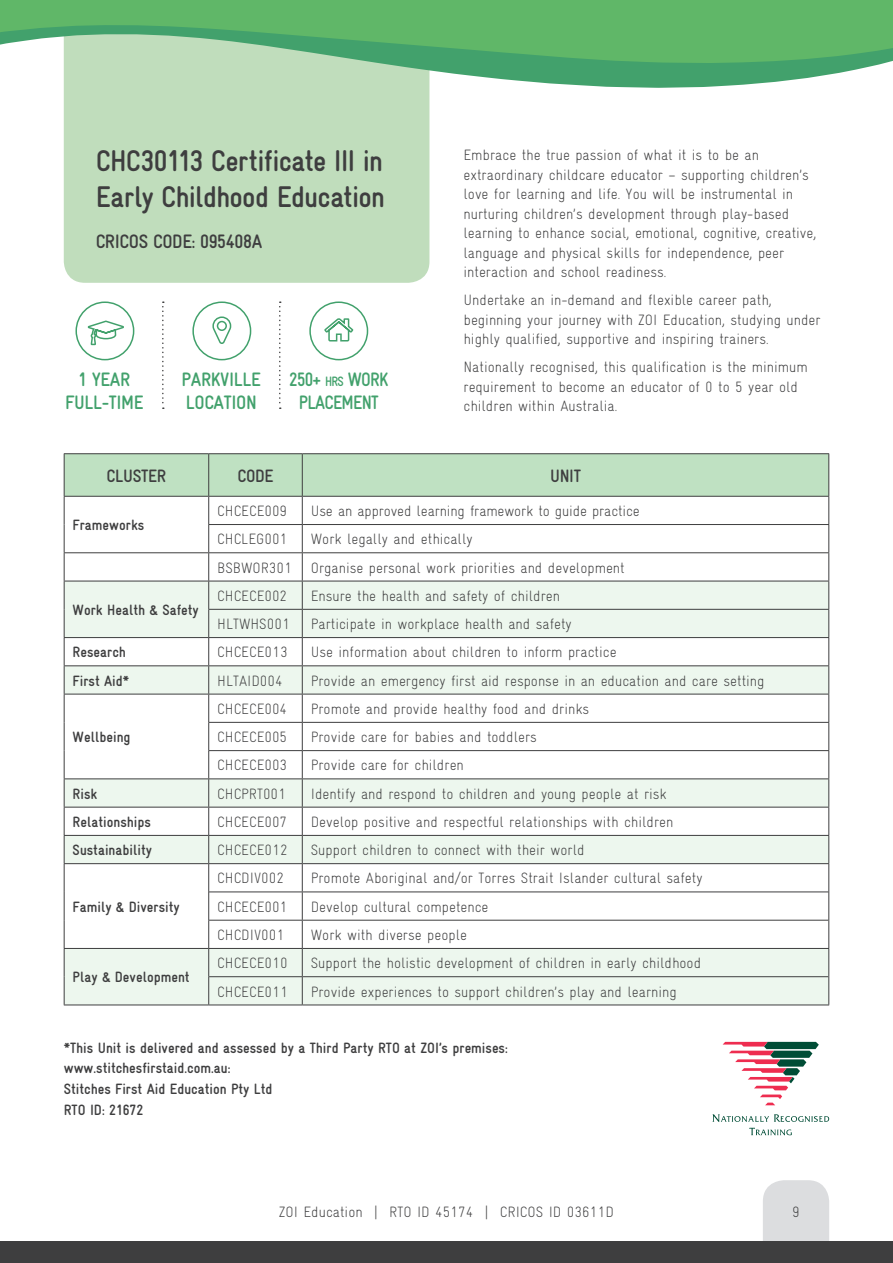
<style>
.page{position:relative;width:893px;height:1263px;background:#fff}
.page>*{position:absolute;margin:0;border:0;box-sizing:border-box;transform-origin:0 0}
.Heading_2{font:700 30px/36px "Gravur Condensed";letter-spacing:-.025em;color:#3e3e3f}
.Heading_3{font:700 19.5px/23.4px "Gravur Condensed";letter-spacing:-.02em;color:#42a16c;text-align:center}
.Heading_3-2{font:700 19.5px/23.4px "Gravur Condensed";letter-spacing:-.04em;color:#42a16c;text-align:center;scale:.95 1}
.Heading_3-3{font:700 19.5px "Gravur Condensed";letter-spacing:-.02em;color:#3e3e3f}
.Heading_3-4{font:700 18px "Gravur Condensed";letter-spacing:-.02em;color:#3e3e3f}
.t1{font:300 15px/19.5px "Gravur Condensed";color:#3e3e3f}
.t2{font:700 15px/20.7px "Gravur Condensed";color:#3e3e3f}
.s1{font-size:13.65px}
</style>
<div class="page">
<div style="left:763px;top:1180px;width:66px;height:62px;background:#dcdddf"></div>
<div style="left:0;top:1242px;width:893px;height:21px;background:#3e3e3f"></div>
<div style="left:64px;top:112px;width:365px;height:171px;background:#c0ddbc"></div>
<svg style="left:0;top:0;width:893px;height:112px"></svg>
<hr style="left:64px;top:453px;width:145px;height:1px;background:#3e3e3f">
<hr style="left:209px;top:453px;width:93px;height:1px;background:#3e3e3f">
<hr style="left:302px;top:453px;width:527px;height:1px;background:#3e3e3f">
<svg style="left:64px;top:454px;width:765px;height:550px"></svg>
<hr style="left:64px;top:1004px;width:145px;height:1px;background:#3e3e3f">
<hr style="left:209px;top:976px;width:93px;height:1px;background:#3e3e3f">
<hr style="left:302px;top:976px;width:526px;height:1px;background:#3e3e3f">
<hr style="left:209px;top:1004px;width:93px;height:1px;background:#3e3e3f">
<hr style="left:302px;top:1004px;width:527px;height:1px;background:#3e3e3f">
<div style="left:75px;top:301px;width:59px;height:59px;border:2px solid #42a16c;border-radius:50%"></div>
<div style="left:192px;top:301px;width:59px;height:59px;border:2px solid #42a16c;border-radius:50%"></div>
<svg style="left:212px;top:316px;width:20px;height:28px"></svg>
<svg style="left:87px;top:320px;width:37px;height:26px"></svg>
<svg style="left:162px;top:301px;width:2px;height:108px"></svg>
<div style="left:309px;top:301px;width:59px;height:59px;border:2px solid #42a16c;border-radius:50%"></div>
<svg style="left:279px;top:301px;width:2px;height:108px"></svg>
<svg style="left:324px;top:318px;width:30px;height:24px"></svg>
<svg style="left:723px;top:1042px;width:96px;height:63px"></svg>
<svg style="left:712px;top:1114px;width:117px;height:8px"></svg>
<svg style="left:749px;top:1128px;width:43px;height:7px"></svg>
<p class="Heading_2" style="left:96px;top:143px;width:291px">CHC30113 Certificate III in<br>Early Childhood Education</p>
<p class="Heading_3-3" style="left:96px;top:230px;width:168px">CRICOS CODE: 095408A</p>
<p class="Heading_3" style="left:65px;top:367px;width:80px">1 YEAR<br>FULL-TIME</p>
<p class="Heading_3" style="left:182px;top:367px;width:81px;text-align:left">PARKVILLE<br>LOCATION</p>
<p class="Heading_3-2" style="left:289px;top:367px;width:106px">250+ <span class="s1">hrs</span> WORK<br>PLACEMENT</p>
<p class="t1" style="left:463px;top:145px;width:355px">Embrace the true passion of what it is to be an extraordinary childcare educator – supporting children’s love for learning and life. You will be instrumental in nurturing children’s development through play-based learning to enhance social, emotional, cognitive, creative, language and physical skills for independence, peer interaction and school readiness.</p>
<p class="t1" style="left:463px;top:290px;width:359px">Undertake an in-demand and flexible career path, beginning your journey with ZOI Education, studying under highly qualified, supportive and inspiring trainers.</p>
<p class="t1" style="left:463px;top:357px;width:346px">Nationally recognised, this qualification is the minimum requirement to become an educator of 0 to 5 year old children within Australia.</p>
<p class="Heading_3-4" style="left:107px;top:466px;width:61px">CLUSTER</p>
<p class="Heading_3-4" style="left:237px;top:466px;width:38px">CODE</p>
<p class="Heading_3-4" style="left:550px;top:466px;width:32px">UNIT</p>
<p class="t2" style="left:73px;top:515px;width:73px">Frameworks</p>
<p class="t1" style="left:217px;top:501px;width:71px">CHCECE009</p>
<p class="t1" style="left:311px;top:501px;width:330px">Use an approved learning framework to guide practice</p>
<p class="t1" style="left:217px;top:529px;width:72px">CHCLEG001</p>
<p class="t1" style="left:311px;top:529px;width:163px">Work legally and ethically</p>
<p class="t1" style="left:217px;top:558px;width:76px">BSBWOR301</p>
<p class="t1" style="left:311px;top:558px;width:315px">Organise personal work priorities and development</p>
<p class="t2" style="left:73px;top:599px;width:128px">Work Health &amp; Safety</p>
<p class="t1" style="left:217px;top:586px;width:71px">CHCECE002</p>
<p class="t1" style="left:311px;top:586px;width:251px">Ensure the health and safety of children</p>
<p class="t1" style="left:217px;top:614px;width:74px">HLTWHS001</p>
<p class="t1" style="left:311px;top:614px;width:262px">Participate in workplace health and safety</p>
<p class="t2" style="left:73px;top:642px;width:55px">Research</p>
<p class="t1" style="left:217px;top:642px;width:72px">CHCECE013</p>
<p class="t1" style="left:311px;top:642px;width:307px">Use information about children to inform practice</p>
<p class="t2" style="left:73px;top:670px;width:58px">First Aid*</p>
<p class="t1" style="left:217px;top:671px;width:67px">HLTAID004</p>
<p class="t1" style="left:311px;top:671px;width:455px">Provide an emergency first aid response in an education and care setting</p>
<p class="t2" style="left:73px;top:727px;width:59px">Wellbeing</p>
<p class="t1" style="left:217px;top:699px;width:71px">CHCECE004</p>
<p class="t1" style="left:311px;top:699px;width:280px">Promote and provide healthy food and drinks</p>
<p class="t1" style="left:217px;top:727px;width:71px">CHCECE005</p>
<p class="t1" style="left:311px;top:727px;width:228px">Provide care for babies and toddlers</p>
<p class="t1" style="left:217px;top:755px;width:71px">CHCECE003</p>
<p class="t1" style="left:311px;top:755px;width:155px">Provide care for children</p>
<p class="t2" style="left:73px;top:783px;width:26px">Risk</p>
<p class="t1" style="left:217px;top:784px;width:70px">CHCPRT001</p>
<p class="t1" style="left:311px;top:784px;width:357px">Identify and respond to children and young people at risk</p>
<p class="t2" style="left:73px;top:811px;width:80px">Relationships</p>
<p class="t1" style="left:217px;top:812px;width:71px">CHCECE007</p>
<p class="t1" style="left:311px;top:812px;width:364px">Develop positive and respectful relationships with children</p>
<p class="t2" style="left:73px;top:840px;width:81px">Sustainability</p>
<p class="t1" style="left:217px;top:840px;width:72px">CHCECE012</p>
<p class="t1" style="left:311px;top:840px;width:275px">Support children to connect with their world</p>
<p class="t2" style="left:73px;top:896px;width:109px">Family &amp; Diversity</p>
<p class="t2" style="left:73px;top:967px;width:119px">Play &amp; Development</p>
<p class="t1" style="left:217px;top:868px;width:68px">CHCDIV002</p>
<p class="t1" style="left:311px;top:868px;width:393px">Promote Aboriginal and/or Torres Strait Islander cultural safety</p>
<p class="t1" style="left:217px;top:897px;width:72px">CHCECE001</p>
<p class="t1" style="left:311px;top:897px;width:179px">Develop cultural competence</p>
<p class="t1" style="left:217px;top:925px;width:69px">CHCDIV001</p>
<p class="t1" style="left:311px;top:925px;width:158px">Work with diverse people</p>
<p class="t1" style="left:217px;top:953px;width:72px">CHCECE010</p>
<p class="t1" style="left:311px;top:953px;width:392px">Support the holistic development of children in early childhood</p>
<p class="t1" style="left:217px;top:981px;width:72px">CHCECE011</p>
<p class="t1" style="left:311px;top:981px;width:368px">Provide experiences to support children’s play and learning</p>
<p class="t2" style="left:64px;top:1037px;width:446px">*This Unit is delivered and assessed by a Third Party RTO at ZOI’s premises: www.stitchesfirstaid.com.au:<br>Stitches First Aid Education Pty Ltd<br>RTO ID: 21672</p>
<p class="t1" style="left:279px;top:1202px;width:337px">ZOI Education | RTO ID 45174 | CRICOS ID 03611D</p>
<p class="t1" style="left:792px;top:1202px;width:9px">9</p>
</div>
